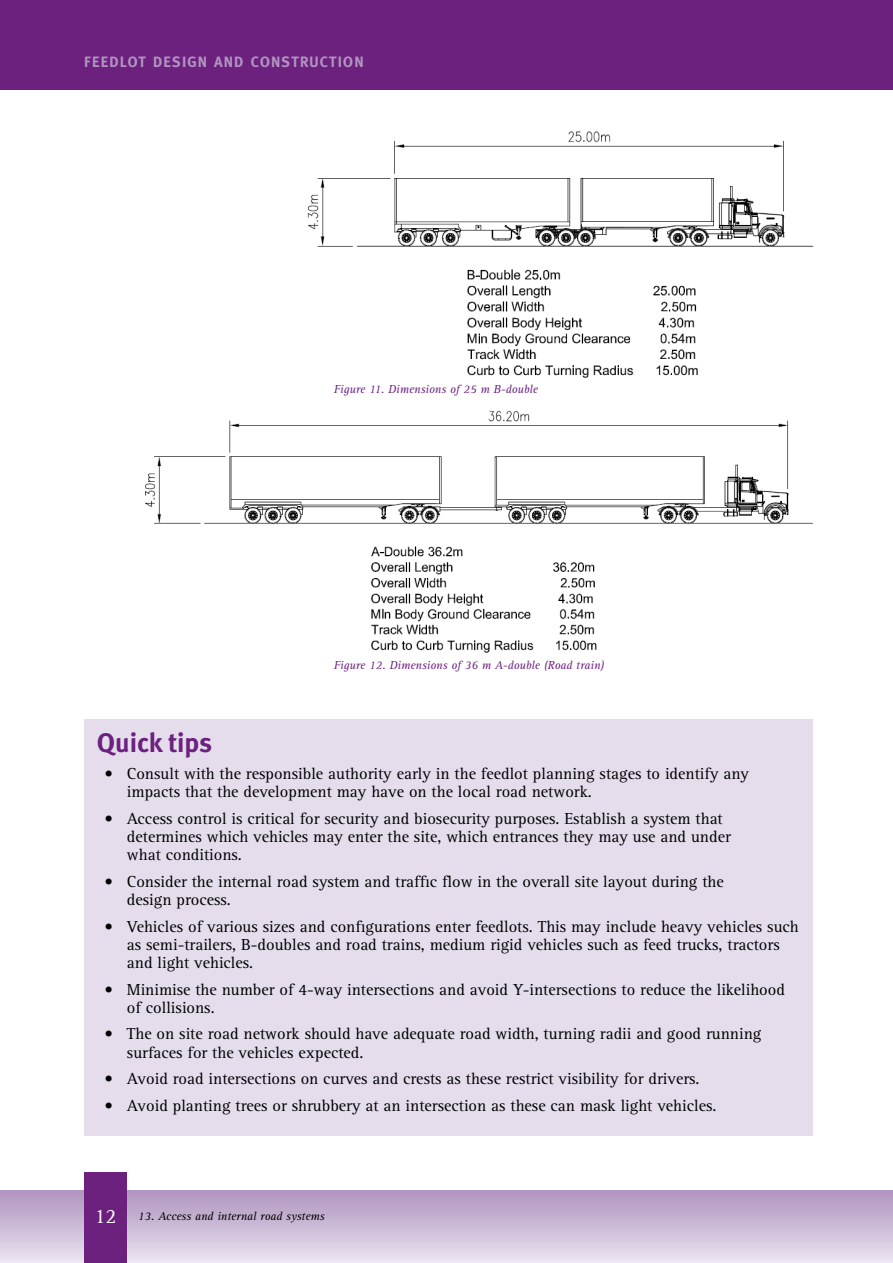
<style>
.page{position:relative;width:893px;height:1263px;background:#fff}
.page>*{position:absolute;margin:0;border:0;box-sizing:border-box;transform-origin:0 0}
.t1{font:700 27px "Meta";color:#6c217f}
.t2{font:21px "Rotis Serif";color:#fff}
.t3{font:16.5px/18.1px "Rotis Serif";color:#000}
.t4{font:700 15px "Meta";letter-spacing:.08em;color:#b195c0}
.t5{font:italic 12px "Rotis Serif";color:#6c217f}
.t6{font:italic 12px "Rotis Serif";color:#000}
</style>
<div class="page">
<div style="left:0;top:0;width:893px;height:89px;background:#6c217f"></div>
<div style="left:0;top:1191px;width:893px;height:72px;background:linear-gradient(to bottom,#af94bf,#eae4f0)"></div>
<svg style="left:892px;top:1191px;width:1px;height:72px"></svg>
<div style="left:84px;top:1172px;width:43px;height:91px;background:#6c217f"></div>
<img style="left:307px;top:131px;width:505px;height:247px">
<img style="left:145px;top:410px;width:668px;height:243px">
<div style="left:84px;top:719px;width:728px;height:416px;background:#e5ddec"></div>
<p class="t4" style="left:84px;top:53px;width:281px">FEEDLOT DESIGN AND CONSTRUCTION</p>
<p class="t5" style="left:334px;top:383px;width:206px">Figure 11. Dimensions of 25 m B-double</p>
<p class="t5" style="left:334px;top:659px;width:272px">Figure 12. Dimensions of 36 m A-double (Road train)</p>
<h1 class="t1" style="left:97px;top:727px;width:117px">Quick tips</h1>
<p class="t3" style="left:127px;top:765px;width:624px;text-indent:-23px">• Consult with the responsible authority early in the feedlot planning stages to identify any impacts that the development may have on the local road network.</p>
<p class="t3" style="left:127px;top:810px;width:605px;text-indent:-23px">• Access control is critical for security and biosecurity purposes. Establish a system that determines which vehicles may enter the site, which entrances they may use and under what conditions.</p>
<p class="t3" style="left:127px;top:873px;width:598px;text-indent:-23px">• Consider the internal road system and traffic flow in the overall site layout during the design process.</p>
<p class="t3" style="left:127px;top:917px;width:673px;text-indent:-23px">• Vehicles of various sizes and configurations enter feedlots. This may include heavy vehicles such as semi-trailers, B-doubles and road trains, medium rigid vehicles such as feed trucks, tractors and light vehicles.</p>
<p class="t3" style="left:127px;top:980px;width:659px;text-indent:-23px">• Minimise the number of 4-way intersections and avoid Y-intersections to reduce the likelihood of collisions.</p>
<p class="t3" style="left:127px;top:1025px;width:636px;text-indent:-23px">• The on site road network should have adequate road width, turning radii and good running surfaces for the vehicles expected.</p>
<p class="t3" style="left:104px;top:1070px;width:597px">• Avoid road intersections on curves and crests as these restrict visibility for drivers.</p>
<p class="t3" style="left:104px;top:1097px;width:613px">• Avoid planting trees or shrubbery at an intersection as these can mask light vehicles.</p>
<p class="t2" style="left:95px;top:1204px;width:23px">12</p>
<p class="t6" style="left:138px;top:1210px;width:188px">13. Access and internal road systems</p>
</div>
